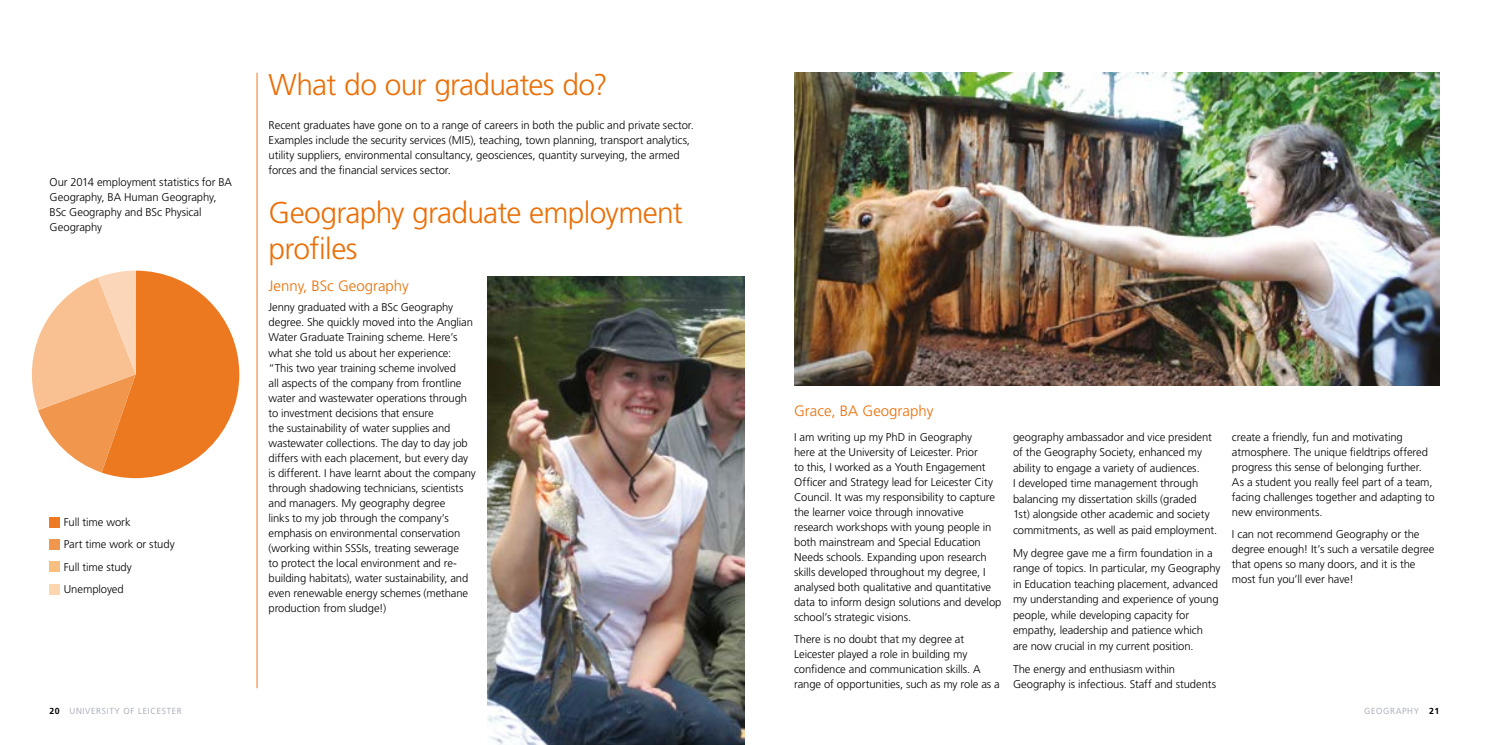
<style>
.page{position:relative;width:1489px;height:745px;background:#fff}
.page>*{position:absolute;margin:0;border:0;box-sizing:border-box;transform-origin:0 0}
.t1{font:300 30px/36px "Frutiger LT Std";letter-spacing:-.025em;color:#ea6f07}
.t2{font:300 15px "Frutiger LT Std";color:#ea6f07}
.t3{font:300 11.25px/15px "Frutiger LT Std";letter-spacing:-.01em;color:#000}
.t4{font:300 8.75px "Frutiger LT Std";letter-spacing:.075em;color:#989fac}
.s1{font-weight:700;color:#000}
</style>
<div class="page">
<img style="left:794px;top:73px;width:645px;height:312px">
<img style="left:487px;top:276px;width:257px;height:468px">
<div style="left:50px;top:516px;width:10px;height:10px;background:#ed7922"></div>
<div style="left:50px;top:539px;width:10px;height:10px;background:#f2964e"></div>
<div style="left:50px;top:561px;width:10px;height:10px;background:#fabe7e"></div>
<div style="left:50px;top:584px;width:10px;height:10px;background:#fcd6b1"></div>
<svg style="left:32px;top:270px;width:207px;height:207px"></svg>
<hr style="left:257px;top:73px;width:1px;height:614px;background:#ed7922">
<p class="t3" style="left:50px;top:175px;width:184px">Our 2014 employment statistics for BA<br>Geography, BA Human Geography,<br>BSc Geography and BSc Physical<br>Geography</p>
<p class="t3" style="left:64px;top:510px;width:112px;line-height:22.5px">Full time work<br>Part time work or study<br>Full time study<br>Unemployed</p>
<h1 class="t1" style="left:268px;top:67px;width:340px">What do our graduates do?</h1>
<p class="t3" style="left:268px;top:117px;width:427px">Recent graduates have gone on to a range of careers in both the public and private sector.<br>Examples include the security services (MI5), teaching, town planning, transport analytics, utility suppliers, environmental consultancy, geosciences, quantity surveying, the armed forces and the financial services sector.</p>
<h1 class="t1" style="left:268px;top:195px;width:416px">Geography graduate employment profiles</h1>
<h2 class="t2" style="left:268px;top:277px;width:142px">Jenny, BSc Geography</h2>
<p class="t3" style="left:268px;top:300px;width:209px">Jenny graduated with a BSc Geography degree. She quickly moved into the Anglian Water Graduate Training scheme. Here’s what she told us about her experience: “This two year training scheme involved<br>all aspects of the company from frontline water and wastewater operations through to investment decisions that ensure<br>the sustainability of water supplies and wastewater collections. The day to day job differs with each placement, but every day is different. I have learnt about the company through shadowing technicians, scientists and managers. My geography degree<br>links to my job through the company’s emphasis on environmental conservation (working within SSSIs, treating sewerage<br>to protect the local environment and re&shy;building habitats), water sustainability, and even renewable energy schemes (methane production from sludge!)</p>
<h2 class="t2" style="left:794px;top:402px;width:141px">Grace, BA Geography</h2>
<p class="t3" style="left:794px;top:429px;width:209px">I am writing up my PhD in Geography<br>here at the University of Leicester. Prior<br>to this, I worked as a Youth Engagement Officer and Strategy lead for Leicester City Council. It was my responsibility to capture the learner voice through innovative research workshops with young people in both mainstream and Special Education Needs schools. Expanding upon research skills developed throughout my degree, I analysed both qualitative and quantitative data to inform design solutions and develop school’s strategic visions.</p>
<p class="t3" style="left:794px;top:631px;width:207px">There is no doubt that my degree at Leicester played a role in building my confidence and communication skills. A range of opportunities, such as my role as a</p>
<p class="t3" style="left:1013px;top:429px;width:206px;line-height:15.5px">geography ambassador and vice president of the Geography Society, enhanced my ability to engage a variety of audiences.<br>I developed time management through balancing my dissertation skills (graded<br>1st) alongside other academic and society commitments, as well as paid employment.</p>
<p class="t3" style="left:1013px;top:545px;width:209px;line-height:15.5px">My degree gave me a firm foundation in a range of topics. In particular, my Geography in Education teaching placement, advanced my understanding and experience of young people, while developing capacity for empathy, leadership and patience which are now crucial in my current position.</p>
<p class="t3" style="left:1013px;top:660px;width:204px;line-height:15.5px">The energy and enthusiasm within<br>Geography is infectious. Staff and students</p>
<p class="t3" style="left:1231px;top:429px;width:204px">create a friendly, fun and motivating atmosphere. The unique fieldtrips offered progress this sense of belonging further.<br>As a student you really feel part of a team, facing challenges together and adapting to new environments.</p>
<p class="t3" style="left:1231px;top:526px;width:204px">I can not recommend Geography or the degree enough! It’s such a versatile degree that opens so many doors, and it is the most fun you’ll ever have!</p>
<p class="t4" style="left:50px;top:705px;width:134px"><span class="s1">20</span> UNIVERSITY OF LEICESTER</p>
<p class="t4" style="left:1364px;top:705px;width:77px">GEOGRAPHY <span class="s1">21</span></p>
</div>
